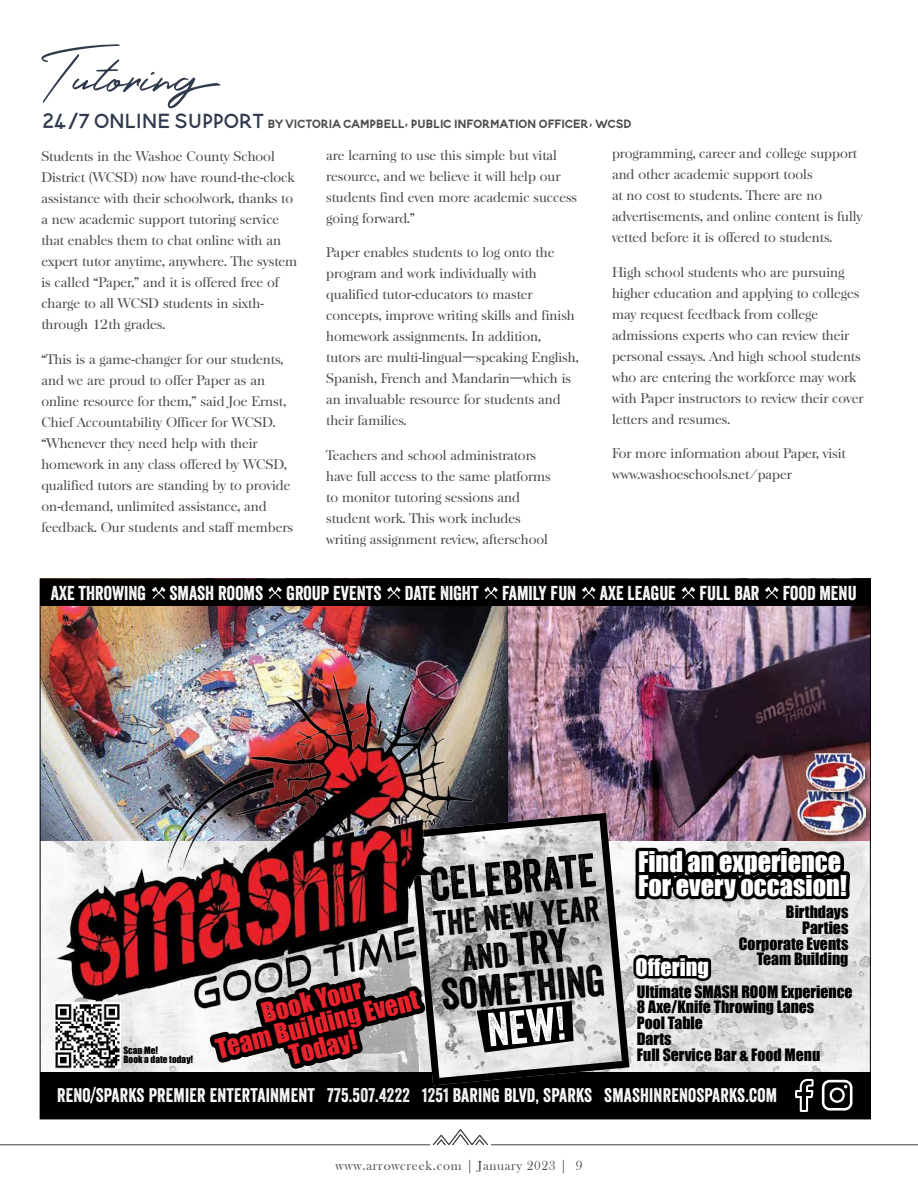
<style>
.page{position:relative;width:918px;height:1188px;background:#fff}
.page>*{position:absolute;margin:0;border:0;box-sizing:border-box;transform-origin:0 0}
.t1{font:60px "Holland";color:#303a4d}
.t2{font:46.05px "Veneer";color:#000}
.t3{font:46.05px "Veneer";color:#fff}
.t4{font:43.2px "Veneer";color:#000}
.t5{font:34.5px/37.7px "Veneer";color:#000;text-align:center}
.t6{font:26.25px/23.4px "Impact";color:#fff}
.t7{font:25.2px/23.7px "Impact";color:#e8232d;text-align:center}
.t8{font:22.2px "Impact";color:#fff}
.t9{font:700 21px "Blooming Elegant Sans";color:#4d4d4f}
.t10{font:19.5px "Veneer";color:#fff}
.t11{font:19.2px "Veneer";letter-spacing:.01em;color:#fff}
.t12{font:15.75px/15.8px "Impact";color:#000;text-align:right}
.t13{font:13.5px/21px "Baskerville Serial";color:#4d4d4f}
.t14{font:13.5px "Bask Old Face";letter-spacing:.05em;color:#4d4d4f}
.t15{font:9.3px/9.3px "Impact";color:#000}
.s1{font-weight:400;font-size:36px;color:#303a4d}
.s2{font-size:46.05px}
</style>
<div class="page">
<svg style="left:433px;top:1129px;width:55px;height:16px"></svg>
<hr style="left:491px;top:1144px;width:427px;height:1px;background:#414042">
<hr style="left:0;top:1144px;width:430px;height:1px;background:#414042">
<img style="left:629px;top:850px;width:240px;height:222px">
<img style="left:42px;top:605px;width:467px;height:23px">
<img style="left:509px;top:605px;width:360px;height:218px">
<div style="left:40px;top:1072px;width:830px;height:47px;background:#000"></div>
<svg style="left:822px;top:1080px;width:30px;height:31px"></svg>
<svg style="left:795px;top:1079px;width:19px;height:33px"></svg>
<div style="left:40px;top:579px;width:830px;height:26px;background:#000"></div>
<img style="left:790px;top:781px;width:79px;height:69px">
<img style="left:797px;top:789px;width:69px;height:46px">
<img style="left:800px;top:746px;width:69px;height:59px">
<img style="left:807px;top:754px;width:58px;height:37px">
<svg style="left:387px;top:587px;width:14px;height:12px"></svg>
<svg style="left:268px;top:587px;width:14px;height:12px"></svg>
<svg style="left:152px;top:587px;width:14px;height:12px"></svg>
<svg style="left:484px;top:587px;width:14px;height:12px"></svg>
<svg style="left:582px;top:587px;width:14px;height:12px"></svg>
<svg style="left:682px;top:587px;width:13px;height:12px"></svg>
<svg style="left:765px;top:587px;width:14px;height:12px"></svg>
<svg style="left:629px;top:823px;width:225px;height:174px;background:#938f91"></svg>
<svg style="left:616px;top:813px;width:13px;height:259px"></svg>
<img style="left:42px;top:628px;width:574px;height:453px">
<h1 class="t1" style="left:41px;top:32px;width:161px">Tutoring</h1>
<h3 class="t9" style="left:42px;top:109px;width:591px"><span class="s1">24/7 online support</span> by Victoria campbell, public information officer, wcsd</h3>
<p class="t13" style="left:326px;top:145px;width:252px">are learning to use this simple but vital resource, and we believe it will help our students find even more academic success going forward.”</p>
<p class="t13" style="left:326px;top:242px;width:254px">Paper enables students to log onto the program and work individually with qualified tutor-educators to master concepts, improve writing skills and finish homework assignments. In addition, tutors are multi-lingual—speaking English, Spanish, French and Mandarin—which is an invaluable resource for students and their families.</p>
<p class="t13" style="left:326px;top:445px;width:226px">Teachers and school administrators have full access to the same platforms to monitor tutoring sessions and student work. This work includes writing assignment review, afterschool</p>
<p class="t13" style="left:612px;top:143px;width:252px">programming, career and college support and other academic support tools<br>at no cost to students. There are no advertisements, and online content is fully vetted before it is offered to students.</p>
<p class="t13" style="left:612px;top:262px;width:253px">High school students who are pursuing higher education and applying to colleges may request feedback from college admissions experts who can review their personal essays. And high school students who are entering the workforce may work with Paper instructors to review their cover letters and resumes.</p>
<p class="t13" style="left:612px;top:443px;width:235px">For more information about Paper, visit www.washoeschools.net/paper</p>
<p class="t13" style="left:41px;top:146px;width:257px">Students in the Washoe County School District (WCSD) now have round-the-clock assistance with their schoolwork, thanks to a new academic support tutoring service that enables them to chat online with an expert tutor anytime, anywhere. The system is called “Paper,” and it is offered free of charge to all WCSD students in sixth&shy;through 12th grades.</p>
<p class="t13" style="left:41px;top:349px;width:253px">“This is a game-changer for our students, and we are proud to offer Paper as an online resource for them,” said Joe Ernst, Chief Accountability Officer for WCSD. “Whenever they need help with their homework in any class offered by WCSD, qualified tutors are standing by to provide on-demand, unlimited assistance, and feedback. Our students and staff members</p>
<h3 class="t10" style="left:51px;top:581px;width:807px">AXE THROWING SMASH ROOMS GROUP EVENTS DATE NIGHT FAMILY FUN AXE LEAGUE FULL BAR FOOD MENU</h3>
<p class="t15" style="left:123px;top:1046px;width:71px">Scan Me!<br>Book a date today!</p>
<h3 class="t7" style="left:208px;top:1014px;width:209px;rotate:-14deg">Book Your<br>Team Building Event<br>Today!</h3>
<h2 class="t2" style="left:428px;top:857px;width:167px;rotate:-5deg">CELEBRATE</h2>
<h3 class="t5" style="left:432px;top:904px;width:168px;rotate:-5deg">THE NEW YEAR<br>AND<span class="s2">TRY</span></h3>
<h3 class="t4" style="left:439px;top:968px;width:166px;rotate:-5deg">SOMETHING</h3>
<h2 class="t3" style="left:485px;top:1002px;width:93px;rotate:-5deg">NEW!</h2>
<h3 class="t6" style="left:638px;top:849px;width:210px">Find an experience<br>For every occasion!</h3>
<p class="t12" style="left:739px;top:904px;width:111px">Birthdays<br>Parties<br>Corporate Events<br>Team Building</p>
<p class="t12" style="left:637px;top:983px;width:217px;text-align:left">Ultimate SMASH ROOM Experience<br>8 Axe/Knife Throwing Lanes<br>Pool Table<br>Darts<br>Full Service Bar &amp; Food Menu</p>
<h3 class="t8" style="left:636px;top:950px;width:75px">Offering</h3>
<h3 class="t11" style="left:57px;top:1083px;width:721px">RENO/SPARKS PREMIER ENTERTAINMENT 775.507.4222 1251 BARING BLVD, SPARKS SMASHINRENOSPARKS.COM</h3>
<p class="t14" style="left:336px;top:1158px;width:248px">www.arrowcreek.com | January 2023 | 9</p>
</div>
